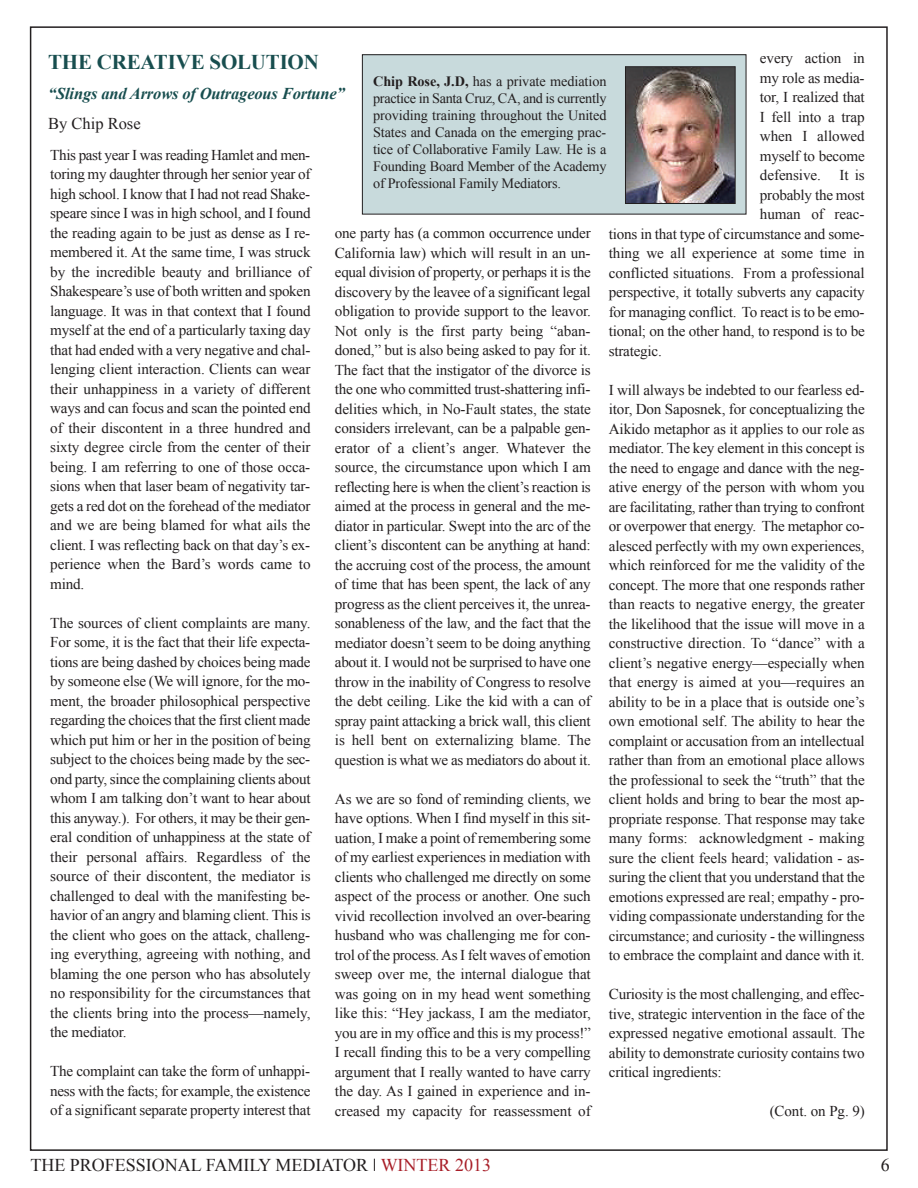
<style>
.page{position:relative;width:918px;height:1188px;background:#fff}
.page>*{position:absolute;margin:0;border:0;box-sizing:border-box;transform-origin:0 0}
.t1{font:700 21px "Times New Roman";letter-spacing:-.01em;color:#184e4f}
.t2{font:18px "Times New Roman";color:#231f20}
.t3{font:italic 700 16.5px "Times New Roman";letter-spacing:-.01em;color:#184e4f}
.t4{font:16.5px "Times New Roman";color:#231f20}
.t5{font:15px/19.5px "Times New Roman";letter-spacing:-.015em;color:#231f20;text-align:justify}
.t6{font:14.25px/17.1px "Times New Roman";letter-spacing:-.015em;color:#231f20;text-align:justify}
.s1{font-weight:700}
.s2{color:#a81e28}
</style>
<div class="page">
<svg style="left:374px;top:1159px;width:1px;height:12px"></svg>
<div style="left:362px;top:55px;width:384px;height:159px;background:#c8dadc"></div>
<div style="left:362px;top:54px;width:384px;height:160px;border:1px solid #231f20"></div>
<img style="left:627px;top:68px;width:107px;height:134px">
<div style="left:625px;top:66px;width:111px;height:138px;border:1px solid #231f20"></div>
<p class="t5" style="left:760px;top:48px;width:106px">every action in</p>
<p class="t5" style="left:760px;top:68px;width:106px">my role as media-</p>
<p class="t5" style="left:760px;top:87px;width:106px">tor, I realized that</p>
<p class="t5" style="left:760px;top:107px;width:106px">I fell into a trap</p>
<p class="t5" style="left:760px;top:126px;width:106px">when I allowed</p>
<p class="t5" style="left:760px;top:146px;width:106px">myself to become</p>
<p class="t5" style="left:760px;top:165px;width:106px">defensive. It is</p>
<p class="t5" style="left:760px;top:185px;width:106px">probably the most</p>
<p class="t5" style="left:760px;top:204px;width:106px">human of reac-</p>
<p class="t5" style="left:609px;top:224px;width:257px">tions in that type of circumstance and some-</p>
<p class="t5" style="left:609px;top:243px;width:257px">thing we all experience at some time in</p>
<p class="t5" style="left:609px;top:263px;width:257px">conflicted situations. From a professional</p>
<p class="t5" style="left:609px;top:282px;width:257px">perspective, it totally subverts any capacity</p>
<p class="t5" style="left:609px;top:302px;width:257px">for managing conflict. To react is to be emo-</p>
<p class="t5" style="left:609px;top:321px;width:257px">tional; on the other hand, to respond is to be</p>
<p class="t5" style="left:609px;top:341px;width:55px">strategic.</p>
<p class="t5" style="left:609px;top:380px;width:257px">I will always be indebted to our fearless ed&shy;itor, Don Saposnek, for conceptualizing the Aikido metaphor as it applies to our role as mediator. The key element in this concept is the need to engage and dance with the neg&shy;ative energy of the person with whom you are facilitating, rather than trying to confront or overpower that energy. The metaphor co&shy;alesced perfectly with my own experiences, which reinforced for me the validity of the concept. The more that one responds rather than reacts to negative energy, the greater the likelihood that the issue will move in a constructive direction. To “dance” with a client’s negative energy—especially when that energy is aimed at you—requires an ability to be in a place that is outside one’s own emotional self. The ability to hear the complaint or accusation from an intellectual rather than from an emotional place allows the professional to seek the “truth” that the client holds and bring to bear the most ap&shy;propriate response. That response may take many forms: acknowledgment - making sure the client feels heard; validation - as&shy;suring the client that you understand that the emotions expressed are real; empathy - pro&shy;viding compassionate understanding for the circumstance; and curiosity - the willingness to embrace the complaint and dance with it.</p>
<p class="t5" style="left:609px;top:984px;width:257px">Curiosity is the most challenging, and effec&shy;tive, strategic intervention in the face of the expressed negative emotional assault. The ability to demonstrate curiosity contains two critical ingredients:</p>
<p class="t5" style="left:770px;top:1101px;width:97px">(Cont. on Pg. 9)</p>
<h1 class="t1" style="left:48px;top:50px;width:272px">THE CREATIVE SOLUTION</h1>
<p class="t3" style="left:48px;top:84px;width:298px">“Slings and Arrows of Outrageous Fortune”</p>
<p class="t4" style="left:48px;top:114px;width:94px">By Chip Rose</p>
<p class="t5" style="left:50px;top:145px;width:262px">This past year I was reading Hamlet and men&shy;toring my daughter through her senior year of high school. I know that I had not read Shake&shy;speare since I was in high school, and I found the reading again to be just as dense as I re&shy;membered it. At the same time, I was struck by the incredible beauty and brilliance of Shakespeare’s use of both written and spoken language. It was in that context that I found myself at the end of a particularly taxing day that had ended with a very negative and chal&shy;lenging client interaction. Clients can wear their unhappiness in a variety of different ways and can focus and scan the pointed end of their discontent in a three hundred and sixty degree circle from the center of their being. I am referring to one of those occa&shy;sions when that laser beam of negativity tar&shy;gets a red dot on the forehead of the mediator and we are being blamed for what ails the client. I was reflecting back on that day’s ex&shy;perience when the Bard’s words came to mind.</p>
<p class="t5" style="left:50px;top:613px;width:262px">The sources of client complaints are many.<br>For some, it is the fact that their life expecta&shy;tions are being dashed by choices being made by someone else (We will ignore, for the mo&shy;ment, the broader philosophical perspective regarding the choices that the first client made which put him or her in the position of being subject to the choices being made by the sec&shy;ond party, since the complaining clients about whom I am talking don’t want to hear about this anyway.). For others, it may be their gen&shy;eral condition of unhappiness at the state of their personal affairs. Regardless of the source of their discontent, the mediator is challenged to deal with the manifesting be&shy;havior of an angry and blaming client. This is the client who goes on the attack, challeng&shy;ing everything, agreeing with nothing, and blaming the one person who has absolutely no responsibility for the circumstances that the clients bring into the process—namely, the mediator.</p>
<p class="t5" style="left:50px;top:1062px;width:262px">The complaint can take the form of unhappi&shy;ness with the facts; for example, the existence of a significant separate property interest that</p>
<p class="t6" style="left:373px;top:72px;width:235px"><span class="s1">Chip Rose, J.D,</span> has a private mediation practice in Santa Cruz, CA, and is currently providing training throughout the United States and Canada on the emerging prac&shy;tice of Collaborative Family Law. He is a Founding Board Member of the Academy of Professional Family Mediators.</p>
<p class="t5" style="left:335px;top:224px;width:257px">one party has (a common occurrence under California law) which will result in an un&shy;equal division of property, or perhaps it is the discovery by the leavee of a significant legal obligation to provide support to the leavor.<br>Not only is the first party being “aban&shy;doned,” but is also being asked to pay for it.<br>The fact that the instigator of the divorce is the one who committed trust-shattering infi&shy;delities which, in No-Fault states, the state considers irrelevant, can be a palpable gen&shy;erator of a client’s anger. Whatever the source, the circumstance upon which I am reflecting here is when the client’s reaction is aimed at the process in general and the me&shy;diator in particular. Swept into the arc of the client’s discontent can be anything at hand: the accruing cost of the process, the amount of time that has been spent, the lack of any progress as the client perceives it, the unrea&shy;sonableness of the law, and the fact that the mediator doesn’t seem to be doing anything about it. I would not be surprised to have one throw in the inability of Congress to resolve the debt ceiling. Like the kid with a can of spray paint attacking a brick wall, this client is hell bent on externalizing blame. The question is what we as mediators do about it.</p>
<p class="t5" style="left:335px;top:789px;width:257px">As we are so fond of reminding clients, we have options. When I find myself in this sit&shy;uation, I make a point of remembering some of my earliest experiences in mediation with clients who challenged me directly on some aspect of the process or another. One such vivid recollection involved an over-bearing husband who was challenging me for con&shy;trol of the process.As I felt waves of emotion sweep over me, the internal dialogue that was going on in my head went something like this: “Hey jackass, I am the mediator, you are in my office and this is my process!” I recall finding this to be a very compelling argument that I really wanted to have carry the day. As I gained in experience and in&shy;creased my capacity for reassessment of</p>
<p class="t2" style="left:30px;top:1155px;width:462px">THE PROFESSIONAL FAMILY MEDIATOR <span class="s2">WINTER 2013</span></p>
<p class="t2" style="left:881px;top:1155px;width:10px">6</p>
</div>
